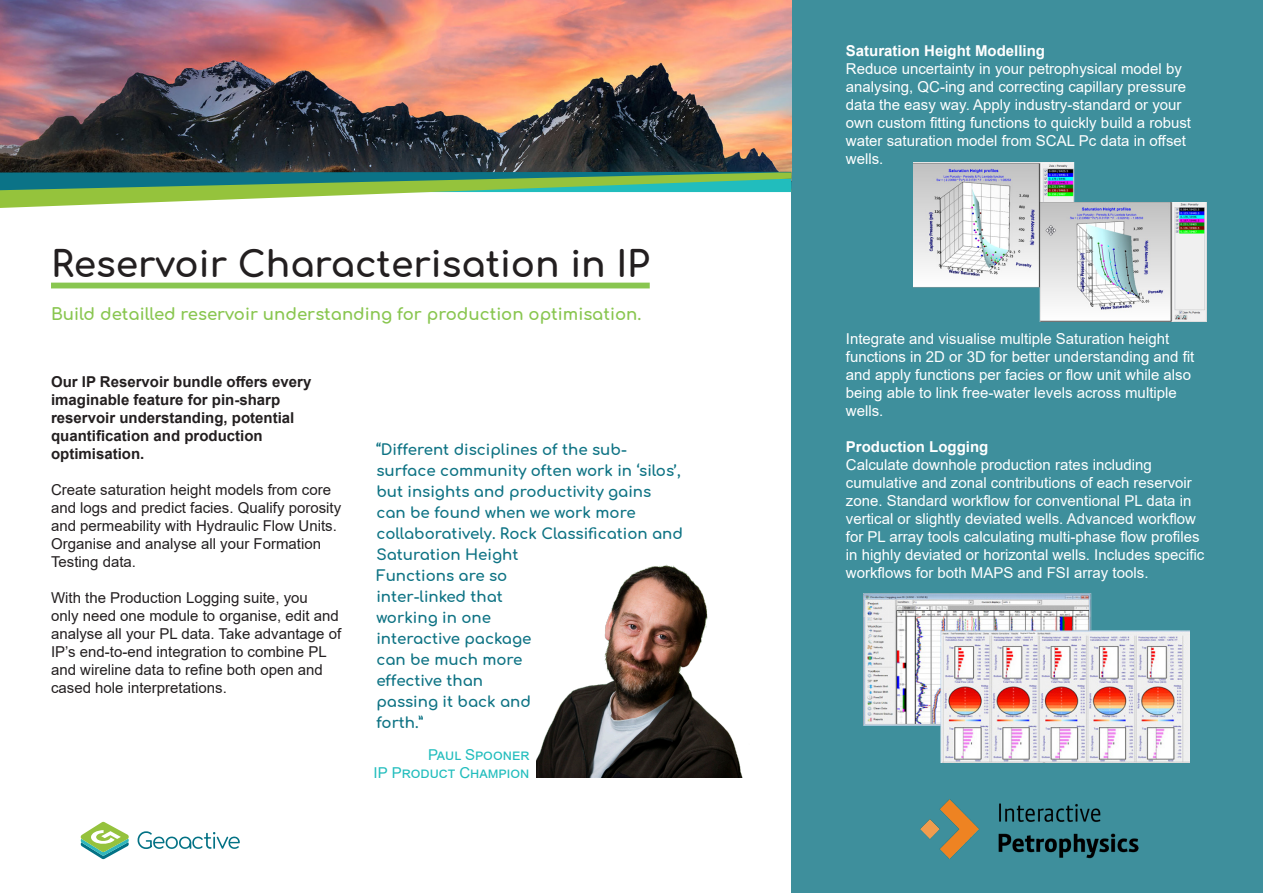
<style>
.page{position:relative;width:1263px;height:893px;background:#fff}
.page>*{position:absolute;margin:0;border:0;box-sizing:border-box;transform-origin:0 0}
.Main_Heading{font:700 36px "Comfortaa";color:#231f20}
.MainBody_Subheading{font:700 16.5px "Comfortaa";color:#89c650}
.MainBodyText_10pt_Bl{font:15px/18px "Arial";color:#fff}
.MainBodyText_10pt_Bl-2{font:15px/18px "Arial";color:#231f20}
.MainBody_Subheading-2{font:700 15px/21px "Comfortaa";color:#0e7384}
.MainBodyText_10pt_Bl-3{font:700 15px/18px "Arial";color:#231f20}
.MainBodyText_10pt_Bl-4{font:700 15px "Arial";color:#fff}
.MainBodyText_10pt_Tu{font:15px "Arial";color:#21bdbd}
</style>
<div class="page">
<div style="left:791px;top:0;width:472px;height:893px;background:#3e8f9c"></div>
<img style="left:0;top:0;width:792px;height:191px">
<div style="left:51px;top:283px;width:599px;height:5px;background:#89c650"></div>
<svg style="left:0;top:172px;width:791px;height:36px"></svg>
<img style="left:913px;top:163px;width:294px;height:159px">
<img style="left:863px;top:593px;width:326px;height:169px">
<svg style="left:138px;top:831px;width:102px;height:18px"></svg>
<svg style="left:80px;top:822px;width:49px;height:37px"></svg>
<img style="left:920px;top:799px;width:218px;height:59px">
<img style="left:536px;top:564px;width:207px;height:213px">
<p class="Main_Heading" style="left:51px;top:231px;width:600px">Reservoir Characterisation in IP</p>
<p class="MainBody_Subheading" style="left:51px;top:300px;width:592px">Build detailled reservoir understanding for production optimisation.</p>
<p class="MainBodyText_10pt_Bl-3" style="left:51px;top:373px;width:262px">Our IP Reservoir bundle offers every imaginable feature for pin-sharp reservoir understanding, potential quantification and production optimisation.</p>
<p class="MainBodyText_10pt_Bl-2" style="left:51px;top:481px;width:292px">Create saturation height models from core and logs and predict facies. Qualify porosity and permeability with Hydraulic Flow Units.<br>Organise and analyse all your Formation Testing data.</p>
<p class="MainBodyText_10pt_Bl-2" style="left:51px;top:589px;width:292px">With the Production Logging suite, you<br>only need one module to organise, edit and analyse all your PL data. Take advantage of IP’s end-to-end integration to combine PL and wireline data to refine both open and cased hole interpretations.</p>
<p class="MainBody_Subheading-2" style="left:376px;top:437px;width:308px">“Different disciplines of the sub&shy;surface community often work in ‘silos’, but insights and productivity gains can be found when we work more collaboratively. Rock Classification and<br>Saturation Height<br>Functions are so<br>inter-linked that<br>working in one<br>interactive package<br>can be much more<br>effective than<br>passing it back and<br>forth.”</p>
<p class="MainBodyText_10pt_Tu" style="left:428px;top:744px;width:99px">Paul Spooner</p>
<p class="MainBodyText_10pt_Tu" style="left:374px;top:762px;width:157px">IP Product Champion</p>
<p class="MainBodyText_10pt_Bl-4" style="left:846px;top:40px;width:201px">Saturation Height Modelling</p>
<p class="MainBodyText_10pt_Bl" style="left:846px;top:59px;width:347px">Reduce uncertainty in your petrophysical model by analysing, QC-ing and correcting capillary pressure data the easy way. Apply industry-standard or your own custom fitting functions to quickly build a robust water saturation model from SCAL Pc data in offset wells.</p>
<p class="MainBodyText_10pt_Bl" style="left:846px;top:329px;width:350px">Integrate and visualise multiple Saturation height functions in 2D or 3D for better understanding and fit and apply functions per facies or flow unit while also being able to link free-water levels across multiple wells.</p>
<p class="MainBodyText_10pt_Bl-4" style="left:846px;top:436px;width:144px">Production Logging</p>
<p class="MainBodyText_10pt_Bl" style="left:846px;top:455px;width:307px">Calculate downhole production rates including</p>
<p class="MainBodyText_10pt_Bl" style="left:846px;top:473px;width:360px">cumulative and zonal contributions of each reservoir zone. Standard workflow for conventional PL data in vertical or slightly deviated wells. Advanced workflow for PL array tools calculating multi-phase flow profiles in highly deviated or horizontal wells. Includes specific workflows for both MAPS and FSI array tools.</p>
</div>
